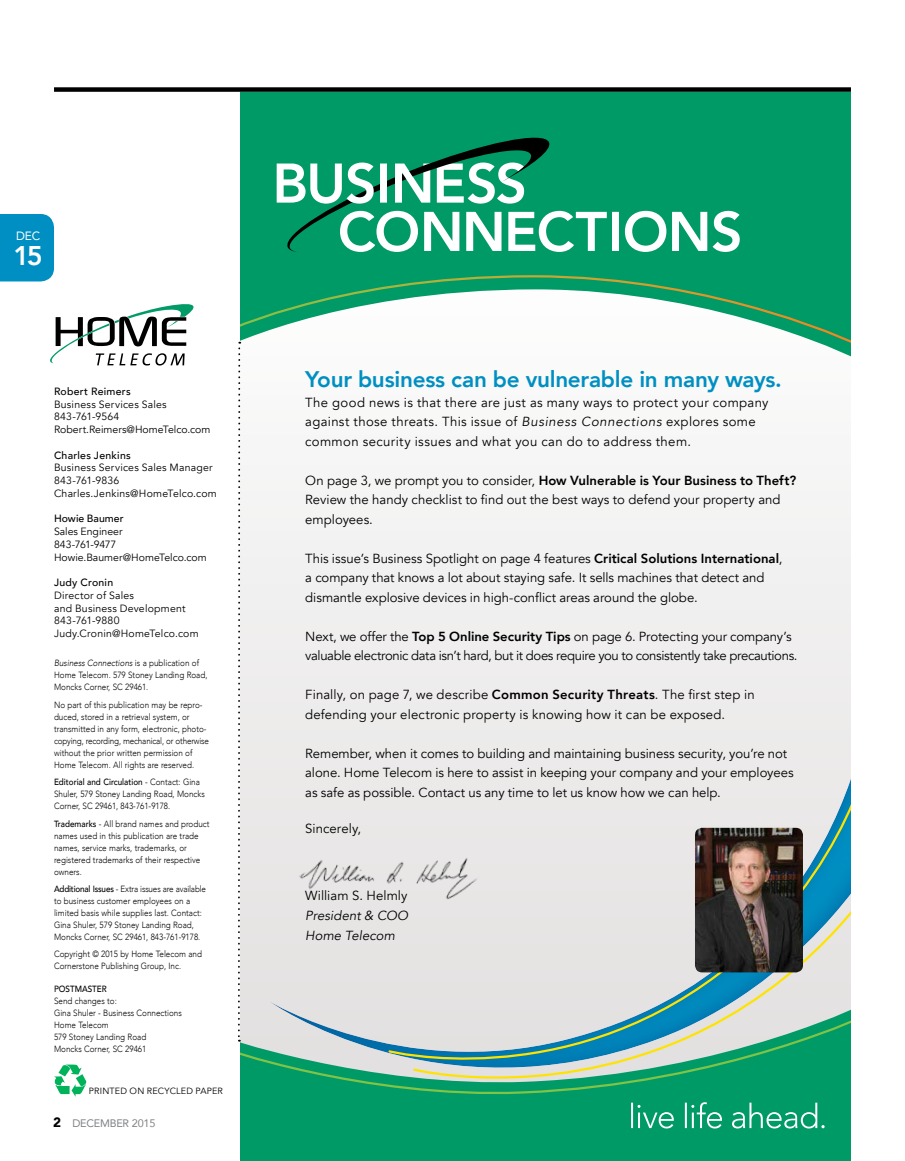
<style>
.page{position:relative;width:905px;height:1161px;background:#fff}
.page>*{position:absolute;margin:0;border:0;box-sizing:border-box;transform-origin:0 0}
.t1{font:800 27px "Avenir";color:#fff}
.t2{font:800 22.5px "Avenir";letter-spacing:-.01em;color:#008fc2}
.t3{font:13.2px/19.5px "Avenir";color:#000}
.t4{font:13.2px/19.5px "Avenir";letter-spacing:.025em;color:#000}
.t5{font:13.2px/19.5px "Avenir";letter-spacing:-.025em;color:#000}
.t6{font:italic 13.2px/20.2px "Avenir";letter-spacing:.005em;color:#000}
.t7{font:12px "Avenir";color:#fff}
.t8{font:10.8px "Avenir";letter-spacing:-.02em;color:#808285}
.t9{font:10.5px/12.8px "Avenir";letter-spacing:.02em;color:#000}
.t10{font:10.5px/12.8px "Avenir";color:#000}
.t11{font:500 10.5px "Avenir";letter-spacing:.025em;color:#000}
.t12{font:500 10.5px "Avenir";letter-spacing:.005em;color:#000}
.t13{font:300 9px/12px "Avenir";color:#000;scale:.9 1}
.t14{font:9px "Avenir";letter-spacing:.02em;color:#000}
.t15{font:500 9px "Avenir";color:#000;scale:.9 1}
.s1{font-style:italic}
.s2{font-weight:500}
.s3{font-weight:900;font-size:13.5px;color:#000}
.s4{font-weight:800}
</style>
<div class="page">
<div style="left:239px;top:250px;width:611px;height:842px;background:#f4f3f3"></div>
<div style="left:0;top:214px;width:54px;height:67px;background:#008fc2"></div>
<div style="left:239px;top:92px;width:611px;height:264px;background:#009a66"></div>
<svg style="left:239px;top:274px;width:611px;height:76px"></svg>
<div style="left:240px;top:1000px;width:610px;height:161px;background:#009a66"></div>
<svg style="left:239px;top:1009px;width:173px;height:90px;background:#31a97c"></svg>
<svg style="left:50px;top:304px;width:143px;height:62px"></svg>
<svg style="left:238px;top:342px;width:2px;height:700px"></svg>
<div style="left:54px;top:87px;width:796px;height:5px;background:#000"></div>
<div style="left:268px;top:667px;width:607px;height:401px;background:#ecebea"></div>
<svg style="left:387px;top:782px;width:463px;height:311px"></svg>
<svg style="left:412px;top:880px;width:438px;height:221px"></svg>
<img style="left:695px;top:828px;width:108px;height:144px">
<div style="left:850px;top:60px;width:29px;height:1101px;background:#fff"></div>
<svg style="left:277px;top:130px;width:462px;height:122px;background:#2aa57b"></svg>
<img style="left:631px;top:1102px;width:193px;height:27px">
<svg style="left:54px;top:1065px;width:32px;height:32px"></svg>
<h3 class="t7" style="left:16px;top:226px;width:26px">DEC</h3>
<h1 class="t1" style="left:14px;top:235px;width:31px">15</h1>
<p class="t11" style="left:54px;top:382px;width:78px">Robert Reimers</p>
<p class="t9" style="left:54px;top:398px;width:158px">Business Services Sales<br>843-761-9564<br>Robert.Reimers@HomeTelco.com</p>
<p class="t11" style="left:54px;top:446px;width:78px">Charles Jenkins</p>
<p class="t9" style="left:54px;top:462px;width:164px">Business Services Sales Manager<br>843-761-9836<br>Charles.Jenkins@HomeTelco.com</p>
<p class="t12" style="left:54px;top:510px;width:71px">Howie Baumer</p>
<p class="t10" style="left:54px;top:525px;width:154px">Sales Engineer<br>843-761-9477<br>Howie.Baumer@HomeTelco.com</p>
<p class="t11" style="left:54px;top:573px;width:61px">Judy Cronin</p>
<p class="t9" style="left:54px;top:589px;width:146px">Director of Sales<br>and Business Development<br>843-761-9880<br>Judy.Cronin@HomeTelco.com</p>
<p class="t13" style="left:54px;top:657px;width:172px"><span class="s1">Business Connections</span> is a publication of<br>Home Telecom. 579 Stoney Landing Road,<br>Moncks Corner, SC 29461.</p>
<p class="t13" style="left:54px;top:699px;width:174px">No part of this publication may be repro&shy;duced, stored in a retrieval system, or transmitted in any form, electronic, photo&shy;copying, recording, mechanical, or otherwise without the prior written permission of Home Telecom. All rights are reserved.</p>
<p class="t13" style="left:54px;top:776px;width:169px"><span class="s2">Editorial and Circulation</span> - Contact: Gina<br>Shuler, 579 Stoney Landing Road, Moncks<br>Corner, SC 29461, 843-761-9178.</p>
<p class="t13" style="left:54px;top:817px;width:174px"><span class="s2">Trademarks</span> - All brand names and product names used in this publication are trade names, service marks, trademarks, or registered trademarks of their respective owners.</p>
<p class="t13" style="left:54px;top:883px;width:170px"><span class="s2">Additional Issues</span> - Extra issues are available to business customer employees on a limited basis while supplies last. Contact:<br>Gina Shuler, 579 Stoney Landing Road, Moncks Corner, SC 29461, 843-761-9178.</p>
<p class="t13" style="left:54px;top:948px;width:166px">Copyright © 2015 by Home Telecom and<br>Cornerstone Publishing Group, Inc.</p>
<p class="t15" style="left:54px;top:981px;width:60px">POSTMASTER</p>
<p class="t13" style="left:54px;top:995px;width:144px">Send changes to:<br>Gina Shuler - Business Connections<br>Home Telecom<br>579 Stoney Landing Road<br>Moncks Corner, SC 29461</p>
<p class="t14" style="left:89px;top:1086px;width:135px">PRINTED ON RECYCLED PAPER</p>
<p class="t8" style="left:53px;top:1115px;width:104px"><span class="s3">2</span> DECEMBER 2015</p>
<h2 class="t2" style="left:305px;top:362px;width:478px">Your business can be vulnerable in many ways.</h2>
<h3 class="t4" style="left:305px;top:393px;width:465px">The good news is that there are just as many ways to protect your company against those threats. This issue of <span class="s1">Business Connections</span> explores some common security issues and what you can do to address them.</h3>
<h3 class="t3" style="left:305px;top:471px;width:492px">On page 3, we prompt you to consider, <span class="s4">How Vulnerable is Your Business to Theft?<br></span>Review the handy checklist to find out the best ways to defend your property and employees.</h3>
<p class="t3" style="left:305px;top:549px;width:478px">This issue’s Business Spotlight on page 4 features <span class="s4">Critical Solutions International</span>, a company that knows a lot about staying safe. It sells machines that detect and dismantle explosive devices in high-conflict areas around the globe.</p>
<h3 class="t5" style="left:305px;top:627px;width:494px">Next, we offer the <span class="s4">Top 5 Online Security Tips</span> on page 6. Protecting your company’s valuable electronic data isn’t hard, but it does require you to consistently take precautions.</h3>
<h3 class="t3" style="left:305px;top:685px;width:451px">Finally, on page 7, we describe <span class="s4">Common Security Threats</span>. The first step in defending your electronic property is knowing how it can be exposed.</h3>
<h3 class="t3" style="left:305px;top:744px;width:490px">Remember, when it comes to building and maintaining business security, you’re not alone. Home Telecom is here to assist in keeping your company and your employees as safe as possible. Contact us any time to let us know how we can help.</h3>
<h3 class="t3" style="left:305px;top:819px;width:57px">Sincerely,</h3>
<h3 class="t3" style="left:305px;top:886px;width:104px">William S. Helmly</h3>
<h3 class="t6" style="left:305px;top:905px;width:104px">President &amp; COO<br>Home Telecom</h3>
</div>
